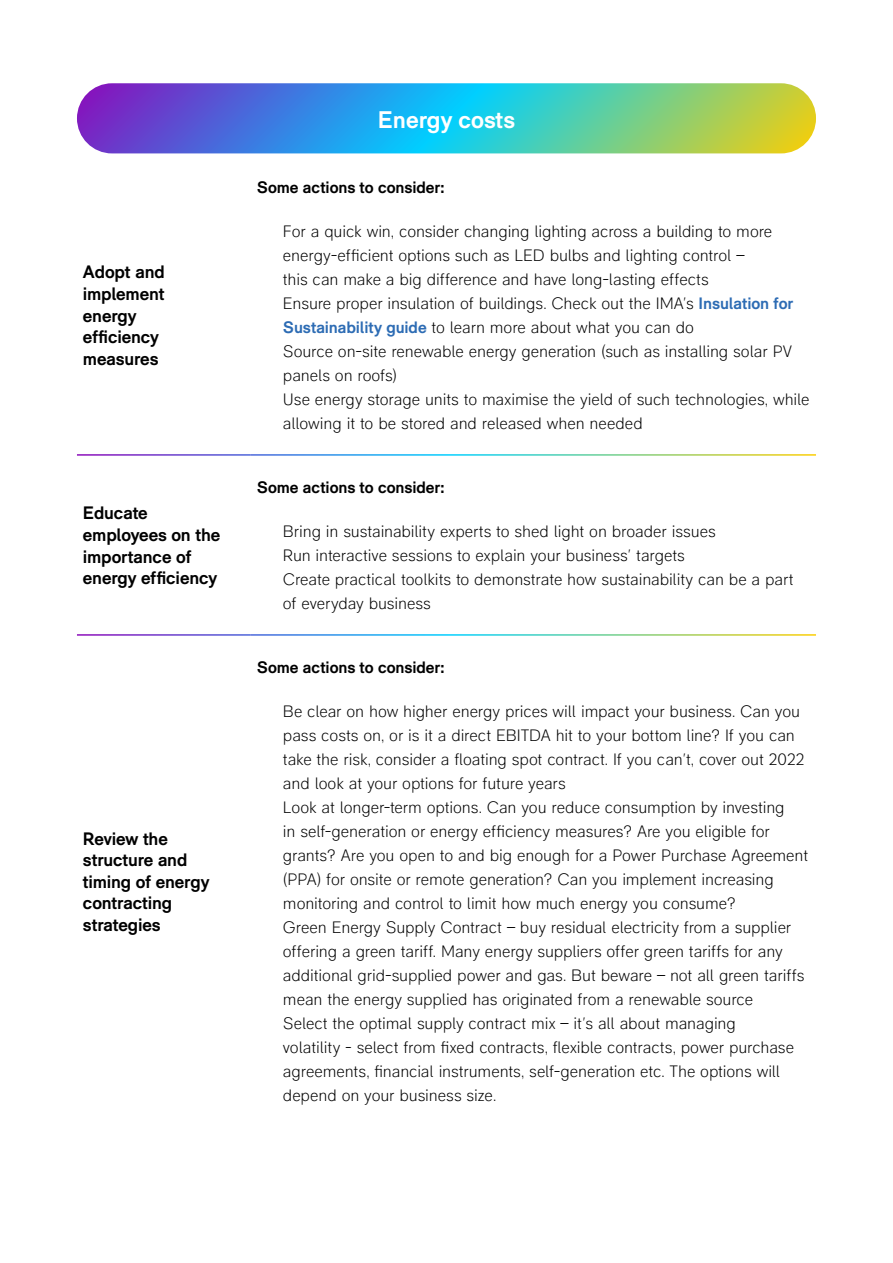
<style>
.page{position:relative;width:893px;height:1263px;background:#fff}
.page>*{position:absolute;margin:0;border:0;box-sizing:border-box;transform-origin:0 0}
.t1{font:700 24px "RM Pro";color:#fff}
.t2{font:700 18px/21.6px "RM Pro";letter-spacing:-.01em;color:#000}
.t3{font:300 16.5px/24px "RM Pro";letter-spacing:-.005em;color:#000}
.t4{font:700 16.5px "RM Pro";letter-spacing:-.005em;color:#000}
.s1{font-weight:700;color:#2d6cb4}
</style>
<div class="page">
<svg style="left:77px;top:83px;width:739px;height:70px;background:#58a1b7"></svg>
<p class="t2" style="left:83px;top:262px;width:83px">Adopt and implement energy efficiency measures</p>
<p class="t2" style="left:83px;top:503px;width:139px">Educate employees on the importance of energy efficiency</p>
<p class="t2" style="left:83px;top:828px;width:128px">Review the structure and timing of energy contracting strategies</p>
<h1 class="t1" style="left:378px;top:105px;width:138px">Energy costs</h1>
<p class="t4" style="left:257px;top:178px;width:189px">Some actions to consider:</p>
<p class="t3" style="left:283px;top:220px;width:528px">For a quick win, consider changing lighting across a building to more energy-efficient options such as LED bulbs and lighting control –<br>this can make a big difference and have long-lasting effects<br>Ensure proper insulation of buildings. Check out the IMA’s <span class="s1">Insulation for Sustainability guide</span> to learn more about what you can do<br>Source on-site renewable energy generation (such as installing solar PV panels on roofs)<br>Use energy storage units to maximise the yield of such technologies, while allowing it to be stored and released when needed</p>
<p class="t4" style="left:257px;top:478px;width:189px">Some actions to consider:</p>
<p class="t3" style="left:283px;top:520px;width:512px">Bring in sustainability experts to shed light on broader issues<br>Run interactive sessions to explain your business’ targets<br>Create practical toolkits to demonstrate how sustainability can be a part of everyday business</p>
<p class="t4" style="left:257px;top:658px;width:189px">Some actions to consider:</p>
<p class="t3" style="left:283px;top:700px;width:527px">Be clear on how higher energy prices will impact your business. Can you pass costs on, or is it a direct EBITDA hit to your bottom line? If you can take the risk, consider a floating spot contract. If you can’t, cover out 2022 and look at your options for future years<br>Look at longer-term options. Can you reduce consumption by investing<br>in self-generation or energy efficiency measures? Are you eligible for grants? Are you open to and big enough for a Power Purchase Agreement (PPA) for onsite or remote generation? Can you implement increasing monitoring and control to limit how much energy you consume?<br>Green Energy Supply Contract – buy residual electricity from a supplier offering a green tariff. Many energy suppliers offer green tariffs for any additional grid-supplied power and gas. But beware – not all green tariffs mean the energy supplied has originated from a renewable source<br>Select the optimal supply contract mix – it’s all about managing<br>volatility - select from fixed contracts, flexible contracts, power purchase agreements, financial instruments, self-generation etc. The options will depend on your business size.</p>
</div>
